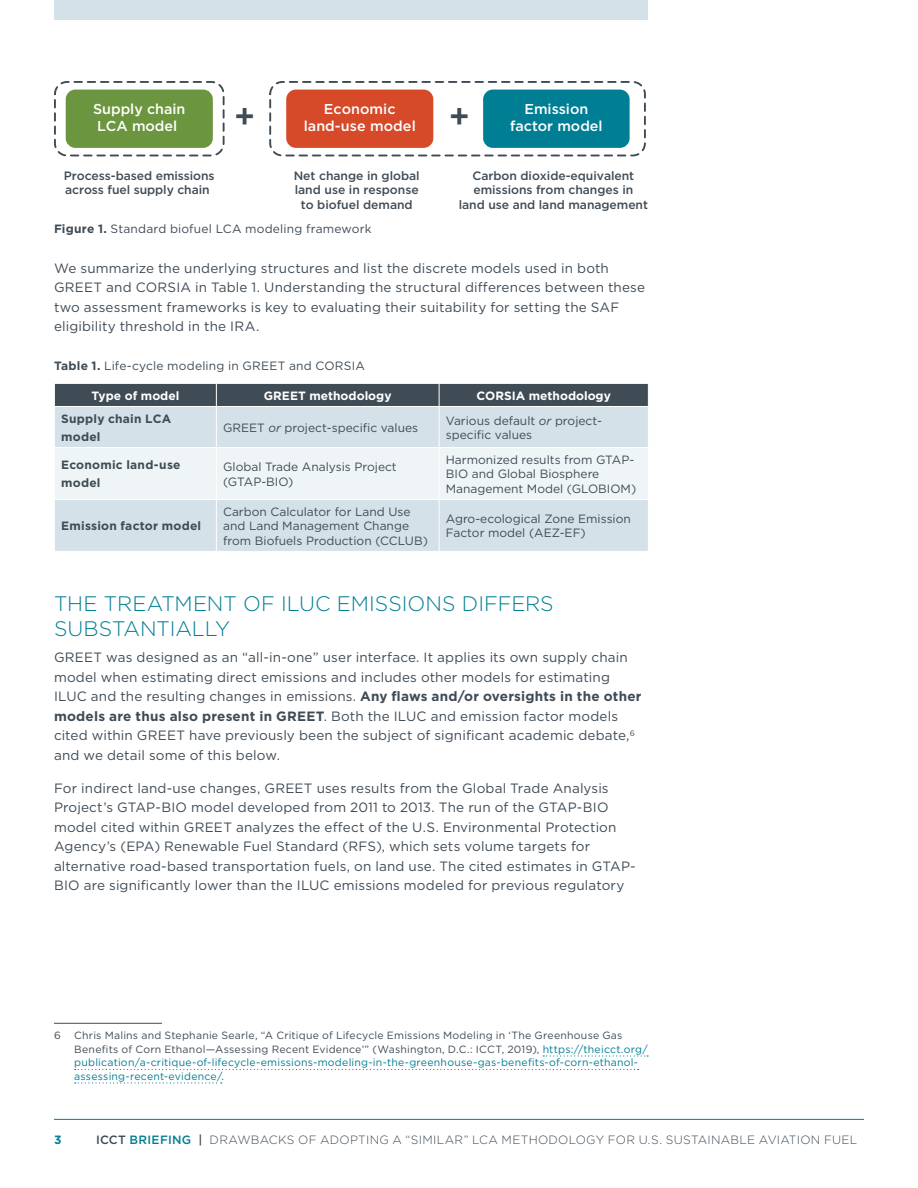
<style>
.page{position:relative;width:918px;height:1188px;background:#fff}
.page>*{position:absolute;margin:0;border:0;box-sizing:border-box;transform-origin:0 0}
.t1{font:500 33.45px "Gotham";color:#3f4b55}
.t2{font:300 21px/25.2px "Gotham";color:#007e94}
.t3{font:500 14.25px/17.2px "Gotham";color:#fff}
.Body_Copy{font:13.5px/19.5px "Gotham";letter-spacing:.01em;color:#3f4b55}
.t4{font:500 12.15px/14.5px "Gotham";letter-spacing:-.005em;color:#3f4b55;text-align:center}
.Table_Body{font:12px/14.4px "Gotham";color:#3f4b55}
.t5{font:300 12px "Gotham";letter-spacing:.02em;color:#3f4b55}
.Table_Left_col{font:700 12px/18px "Gotham";letter-spacing:.02em;color:#3f4b55}
.Table_Category{font:700 12px "Gotham";color:#fff}
.Figure_title__underneath{font:12px "Gotham";letter-spacing:.015em;color:#3f4b55}
.Table_Title{font:12px "Gotham";letter-spacing:.015em;color:#3f4b55}
.t6{font:700 12px "Gotham";color:#007e94}
.Footnote{font:10.5px/13.5px "Gotham";letter-spacing:.02em;color:#3f4b55}
.s1{font-weight:700}
.s2{font-style:italic}
.s3{color:#007e94}
.s4{font-weight:500}
.s5{font-weight:500;color:#007e94}
</style>
<div class="page">
<hr style="left:54px;top:1119px;width:810px;height:1px;background:#007e94">
<div style="left:54px;top:0;width:594px;height:20px;background:#d4e1e8"></div>
<div style="left:66px;top:90px;width:147px;height:58px;background:#6b953e;border-radius:10px"></div>
<div style="left:286px;top:90px;width:147px;height:58px;background:#d64929;border-radius:10px"></div>
<div style="left:483px;top:90px;width:147px;height:58px;background:#007e94;border-radius:10px"></div>
<div style="left:54px;top:81px;width:171px;height:75px;border:2px dashed #3f4b55;border-radius:12px"></div>
<div style="left:269px;top:81px;width:377px;height:75px;border:2px dashed #3f4b55;border-radius:12px"></div>
<div style="left:55px;top:407px;width:593px;height:144px;background:#d4e1e8"></div>
<div style="left:55px;top:448px;width:593px;height:51px;background:#eff5f6"></div>
<hr style="left:439px;top:407px;width:1px;height:40px;background:#fff">
<hr style="left:54px;top:447px;width:162px;height:1px;background:#fff">
<hr style="left:216px;top:447px;width:223px;height:1px;background:#fff">
<hr style="left:439px;top:447px;width:210px;height:1px;background:#fff">
<hr style="left:439px;top:448px;width:1px;height:51px;background:#fff">
<hr style="left:54px;top:499px;width:162px;height:1px;background:#fff">
<hr style="left:216px;top:499px;width:223px;height:1px;background:#fff">
<hr style="left:439px;top:499px;width:210px;height:1px;background:#fff">
<hr style="left:439px;top:500px;width:1px;height:51px;background:#fff">
<div style="left:54px;top:383px;width:595px;height:23px;background:#3f4b55"></div>
<hr style="left:216px;top:407px;width:1px;height:40px;background:#fff">
<hr style="left:216px;top:448px;width:1px;height:51px;background:#fff">
<hr style="left:216px;top:500px;width:1px;height:51px;background:#fff">
<hr style="left:54px;top:1023px;width:108px;height:1px;background:#3f4b55">
<svg style="left:543px;top:1055px;width:105px;height:2px"></svg>
<svg style="left:75px;top:1069px;width:564px;height:1px"></svg>
<svg style="left:75px;top:1082px;width:147px;height:2px"></svg>
<p class="t3" style="left:93px;top:100px;width:94px">Supply chain<br>LCA model</p>
<p class="t3" style="left:304px;top:100px;width:114px;text-align:center">Economic land-use model</p>
<p class="t3" style="left:525px;top:100px;width:65px">Emission</p>
<p class="t1" style="left:234px;top:95px;width:23px">+</p>
<p class="t1" style="left:449px;top:95px;width:23px">+</p>
<p class="t3" style="left:510px;top:118px;width:94px">factor model</p>
<p class="t4" style="left:64px;top:168px;width:152px;text-align:left">Process-based emissions across fuel supply chain</p>
<p class="t4" style="left:294px;top:168px;width:128px">Net change in global land use in response to biofuel demand</p>
<p class="t4" style="left:459px;top:168px;width:191px">Carbon dioxide-equivalent emissions from changes in<br>land use and land management</p>
<p class="Figure_title__underneath" style="left:54px;top:221px;width:319px"><span class="s1">Figure 1.</span> Standard biofuel LCA modeling framework</p>
<p class="Body_Copy" style="left:54px;top:258px;width:593px">We summarize the underlying structures and list the discrete models used in both GREET and CORSIA in Table 1. Understanding the structural differences between these two assessment frameworks is key to evaluating their suitability for setting the SAF eligibility threshold in the IRA.</p>
<p class="Table_Title" style="left:54px;top:358px;width:312px"><span class="s1">Table 1.</span> Life-cycle modeling in GREET and CORSIA</p>
<p class="Table_Category" style="left:91px;top:388px;width:90px">Type of model</p>
<p class="Table_Category" style="left:264px;top:388px;width:129px">GREET methodology</p>
<p class="Table_Category" style="left:477px;top:388px;width:136px">CORSIA methodology</p>
<p class="Table_Left_col" style="left:61px;top:410px;width:112px">Supply chain LCA model</p>
<p class="Table_Body" style="left:223px;top:420px;width:197px">GREET <span class="s2">or</span> project-specific values</p>
<p class="Table_Body" style="left:446px;top:413px;width:158px">Various default <span class="s2">or</span> project&shy;specific values</p>
<p class="Table_Left_col" style="left:61px;top:456px;width:121px">Economic land-use model</p>
<p class="Table_Body" style="left:223px;top:459px;width:175px">Global Trade Analysis Project (GTAP-BIO)</p>
<p class="Table_Body" style="left:446px;top:452px;width:192px">Harmonized results from GTAP-<br>BIO and Global Biosphere<br>Management Model (GLOBIOM)</p>
<p class="Table_Left_col" style="left:61px;top:517px;width:142px">Emission factor model</p>
<p class="Table_Body" style="left:223px;top:504px;width:206px">Carbon Calculator for Land Use and Land Management Change from Biofuels Production (CCLUB)</p>
<p class="Table_Body" style="left:446px;top:511px;width:187px">Agro-ecological Zone Emission<br>Factor model (AEZ-EF)</p>
<h1 class="t2" style="left:54px;top:590px;width:501px">THE TREATMENT OF ILUC EMISSIONS DIFFERS<br>SUBSTANTIALLY</h1>
<p class="Body_Copy" style="left:54px;top:647px;width:589px">GREET was designed as an “all-in-one” user interface. It applies its own supply chain model when estimating direct emissions and includes other models for estimating ILUC and the resulting changes in emissions. <span class="s1">Any flaws and/or oversights in the other models are thus also present in GREET</span>. Both the ILUC and emission factor models cited within GREET have previously been the subject of significant academic debate,<sup>6 </sup>and we detail some of this below.</p>
<p class="Body_Copy" style="left:54px;top:778px;width:583px">For indirect land-use changes, GREET uses results from the Global Trade Analysis Project’s GTAP-BIO model developed from 2011 to 2013. The run of the GTAP-BIO model cited within GREET analyzes the effect of the U.S. Environmental Protection Agency’s (EPA) Renewable Fuel Standard (RFS), which sets volume targets for alternative road-based transportation fuels, on land use. The cited estimates in GTAP-BIO are significantly lower than the ILUC emissions modeled for previous regulatory</p>
<p class="Footnote" style="left:54px;top:1029px;width:8px">6</p>
<p class="Footnote" style="left:74px;top:1029px;width:575px">Chris Malins and Stephanie Searle, “A Critique of Lifecycle Emissions Modeling in ‘The Greenhouse Gas Benefits of Corn Ethanol—Assessing Recent Evidence’” (Washington, D.C.: ICCT, 2019), <span class="s3">https://theicct.org/ publication/a-critique-of-lifecycle-emissions-modeling-in-the-greenhouse-gas-benefits-of-corn-ethanol&shy;assessing-recent-evidence/</span>.</p>
<p class="t6" style="left:54px;top:1132px;width:9px">3</p>
<p class="t5" style="left:96px;top:1132px;width:763px"><span class="s4">ICCT</span> <span class="s5">BRIEFING</span> <span class="s4">|</span> DRAWBACKS OF ADOPTING A “SIMILAR” LCA METHODOLOGY FOR U.S. SUSTAINABLE AVIATION FUEL</p>
</div>
